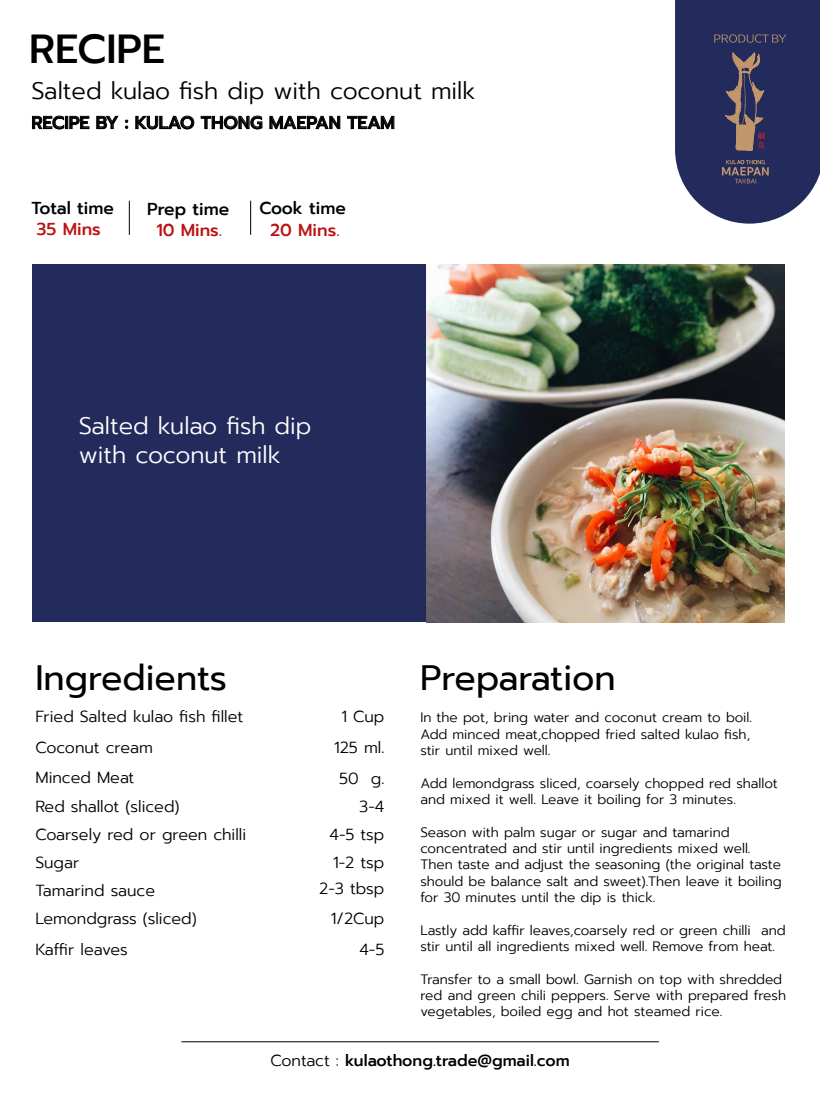
<style>
.page{position:relative;width:820px;height:1093px;background:#fff}
.page>*{position:absolute;margin:0;border:0;box-sizing:border-box;transform-origin:0 0}
.t1{font:500 40.48px "Prompt";color:#000}
.t2{font:35.24px "Prompt";color:#000}
.t3{font:300 23.8px "Prompt";color:#000}
.t4{font:300 23.8px/28.6px "Prompt";color:#fff}
.t5{font:500 17.52px "Prompt";color:#000}
.t6{font:500 17.24px "Prompt";color:#000}
.t7{font:500 17.24px "Prompt";color:#bb1313}
.t8{font:300 16px/27.8px "Prompt";color:#000}
.t9{font:500 16px "Prompt";color:#000}
.t10{font:300 13.6px/16.3px "Prompt";color:#000}
.s1{font-weight:300}
</style>
<div class="page">
<svg style="left:32px;top:116px;width:57px;height:13px"></svg>
<svg style="left:96px;top:116px;width:22px;height:13px"></svg>
<svg style="left:125px;top:120px;width:3px;height:9px"></svg>
<svg style="left:135px;top:116px;width:59px;height:13px"></svg>
<svg style="left:201px;top:116px;width:61px;height:13px"></svg>
<svg style="left:269px;top:116px;width:71px;height:13px"></svg>
<svg style="left:347px;top:116px;width:47px;height:13px"></svg>
<hr style="left:129px;top:201px;width:1px;height:34px;background:#000">
<hr style="left:250px;top:201px;width:1px;height:34px;background:#000">
<hr style="left:181px;top:1041px;width:477px;height:1px;background:#000">
<div style="left:32px;top:264px;width:394px;height:358px;background:#232a5c"></div>
<img style="left:426px;top:264px;width:358px;height:358px">
<svg style="left:675px;top:0;width:144px;height:224px;background:#3c3f68"></svg>
<h1 class="t1" style="left:29px;top:20px;width:137px">RECIPE</h1>
<h3 class="t3" style="left:31px;top:74px;width:445px">Salted kulao fish dip with coconut milk</h3>
<p class="t5" style="left:31px;top:110px;width:365px">RECIPE BY : KULAO THONG MAEPAN TEAM</p>
<p class="t6" style="left:31px;top:196px;width:84px">Total time</p>
<p class="t6" style="left:147px;top:196px;width:83px">Prep time</p>
<p class="t6" style="left:259px;top:196px;width:88px">Cook time</p>
<p class="t7" style="left:37px;top:217px;width:66px">35 Mins</p>
<p class="t7" style="left:156px;top:217px;width:67px">10 Mins.</p>
<p class="t7" style="left:270px;top:217px;width:71px">20 Mins.</p>
<h3 class="t4" style="left:79px;top:411px;width:234px">Salted kulao fish dip with coconut milk</h3>
<h2 class="t2" style="left:35px;top:653px;width:193px">Ingredients</h2>
<h2 class="t2" style="left:420px;top:653px;width:197px">Preparation</h2>
<p class="t8" style="left:35px;top:703px;width:209px">Fried Salted kulao fish fillet</p>
<p class="t10" style="left:420px;top:710px;width:333px">In the pot, bring water and coconut cream to boil.<br>Add minced meat,chopped fried salted kulao fish, stir until mixed well.</p>
<p class="t10" style="left:420px;top:775px;width:358px">Add lemondgrass sliced, coarsely chopped red shallot and mixed it well. Leave it boiling for 3 minutes.</p>
<p class="t10" style="left:420px;top:824px;width:362px">Season with palm sugar or sugar and tamarind concentrated and stir until ingredients mixed well.<br>Then taste and adjust the seasoning (the original taste should be balance salt and sweet).Then leave it boiling for 30 minutes until the dip is thick.</p>
<p class="t10" style="left:420px;top:922px;width:366px">Lastly add kaffir leaves,coarsely red or green chilli and stir until all ingredients mixed well. Remove from heat.</p>
<p class="t10" style="left:420px;top:971px;width:367px">Transfer to a small bowl. Garnish on top with shredded red and green chili peppers. Serve with prepared fresh vegetables, boiled egg and hot steamed rice.</p>
<p class="t8" style="left:341px;top:703px;width:44px">1 Cup</p>
<p class="t8" style="left:35px;top:734px;width:119px">Coconut cream</p>
<p class="t8" style="left:334px;top:734px;width:52px">125 ml.</p>
<p class="t8" style="left:35px;top:762px;width:145px;line-height:29.8px">Minced Meat<br>Red shallot (sliced)</p>
<p class="t8" style="left:35px;top:820px;width:212px;line-height:28.1px">Coarsely red or green chilli<br>Sugar<br>Tamarind sauce</p>
<p class="t8" style="left:339px;top:764px;width:47px">50 g.</p>
<p class="t8" style="left:329px;top:793px;width:56px;text-align:justify;text-indent:30px">3-4<br>4-5 tsp 1-2 tsp</p>
<p class="t8" style="left:319px;top:875px;width:67px">2-3 tbsp</p>
<p class="t8" style="left:35px;top:904px;width:163px">Lemondgrass (sliced)</p>
<p class="t8" style="left:331px;top:904px;width:55px">1/2Cup</p>
<p class="t8" style="left:35px;top:936px;width:94px">Kaffir leaves</p>
<p class="t8" style="left:359px;top:936px;width:27px">4-5</p>
<p class="t9" style="left:270px;top:1049px;width:300px"><span class="s1">Contact :</span> kulaothong.trade@gmail.com</p>
</div>
